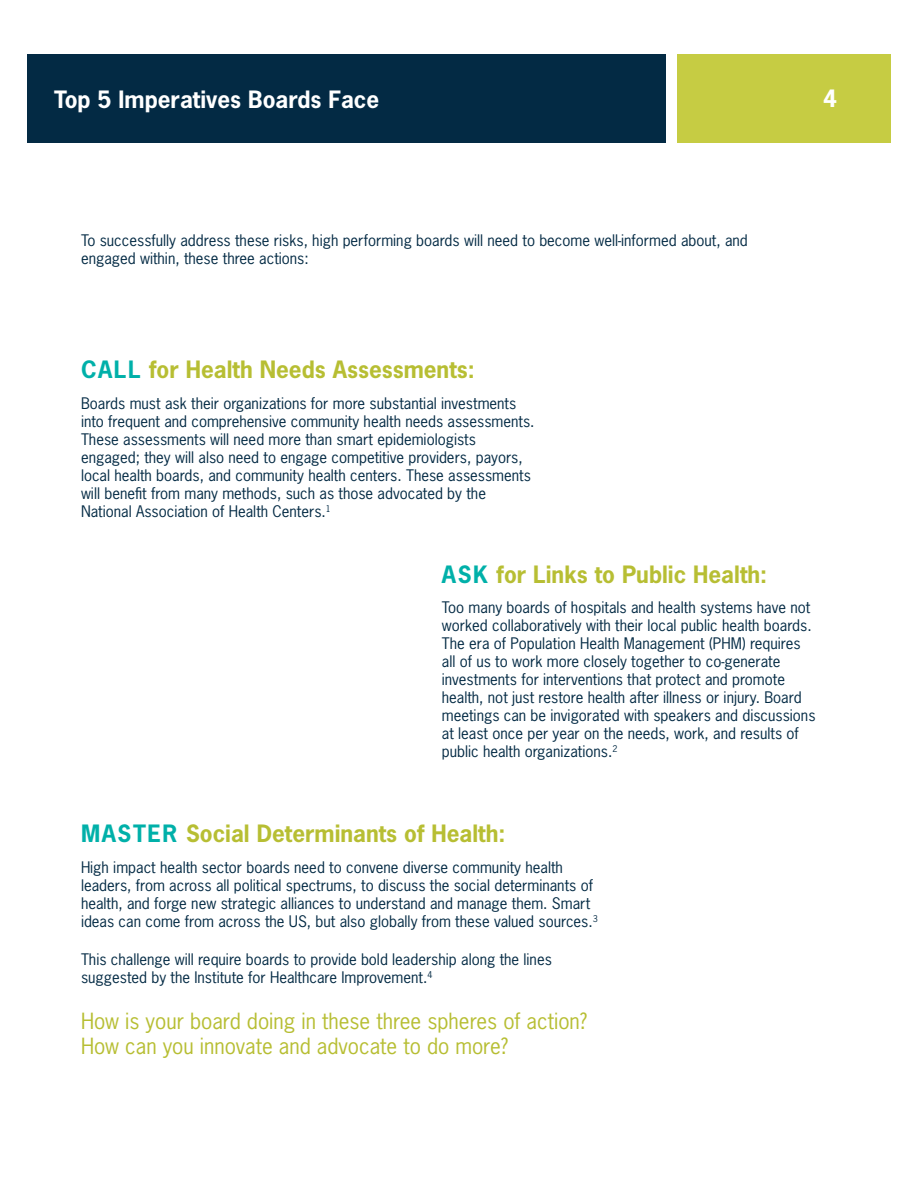
<style>
.page{position:relative;width:918px;height:1188px;background:#fff}
.page>*{position:absolute;margin:0;border:0;box-sizing:border-box;transform-origin:0 0}
.t1{font:700 22.5px "News Gothic";color:#b7be33}
.t2{font:700 22.5px "News Gothic";color:#fff}
.t3{font:21px/25.2px "News Gothic";color:#b7be33}
.t4{font:15px/18px "News Gothic";color:#032a44}
.s1{color:#00b0a9}
</style>
<div class="page">
<div style="left:0;top:54px;width:666px;height:89px;background:#032a44"></div>
<div style="left:677px;top:54px;width:241px;height:89px;background:#c6cc43"></div>
<div style="left:0;top:0;width:27px;height:1188px;background:#fff"></div>
<div style="left:891px;top:0;width:27px;height:1188px;background:#fff"></div>
<h1 class="t2" style="left:54px;top:85px;width:327px">Top 5 Imperatives Boards Face</h1>
<h1 class="t2" style="left:823px;top:84px;width:15px">4</h1>
<p class="t4" style="left:81px;top:232px;width:668px">To successfully address these risks, high performing boards will need to become well-informed about, and engaged within, these three actions:</p>
<h1 class="t1" style="left:81px;top:355px;width:395px"><span class="s1">CALL</span> for Health Needs Assessments:</h1>
<p class="t4" style="left:81px;top:394px;width:455px">Boards must ask their organizations for more substantial investments into frequent and comprehensive community health needs assessments.<br>These assessments will need more than smart epidemiologists engaged; they will also need to engage competitive providers, payors, local health boards, and community health centers. These assessments will benefit from many methods, such as those advocated by the National Association of Health Centers.<sup>1</sup></p>
<h1 class="t1" style="left:442px;top:559px;width:327px"><span class="s1">ASK</span> for Links to Public Health:</h1>
<p class="t4" style="left:442px;top:599px;width:375px">Too many boards of hospitals and health systems have not worked collaboratively with their local public health boards.<br>The era of Population Health Management (PHM) requires all of us to work more closely together to co-generate investments for interventions that protect and promote health, not just restore health after illness or injury. Board meetings can be invigorated with speakers and discussions at least once per year on the needs, work, and results of public health organizations.<sup>2</sup></p>
<h1 class="t1" style="left:81px;top:819px;width:426px"><span class="s1">MASTER</span> Social Determinants of Health:</h1>
<p class="t4" style="left:81px;top:858px;width:518px">High impact health sector boards need to convene diverse community health leaders, from across all political spectrums, to discuss the social determinants of health, and forge new strategic alliances to understand and manage them. Smart ideas can come from across the US, but also globally from these valued sources.<sup>3</sup></p>
<p class="t4" style="left:81px;top:951px;width:472px">This challenge will require boards to provide bold leadership along the lines suggested by the Institute for Healthcare Improvement.<sup>4</sup></p>
<h2 class="t3" style="left:81px;top:1008px;width:508px">How is your board doing in these three spheres of action?<br>How can you innovate and advocate to do more?</h2>
</div>
